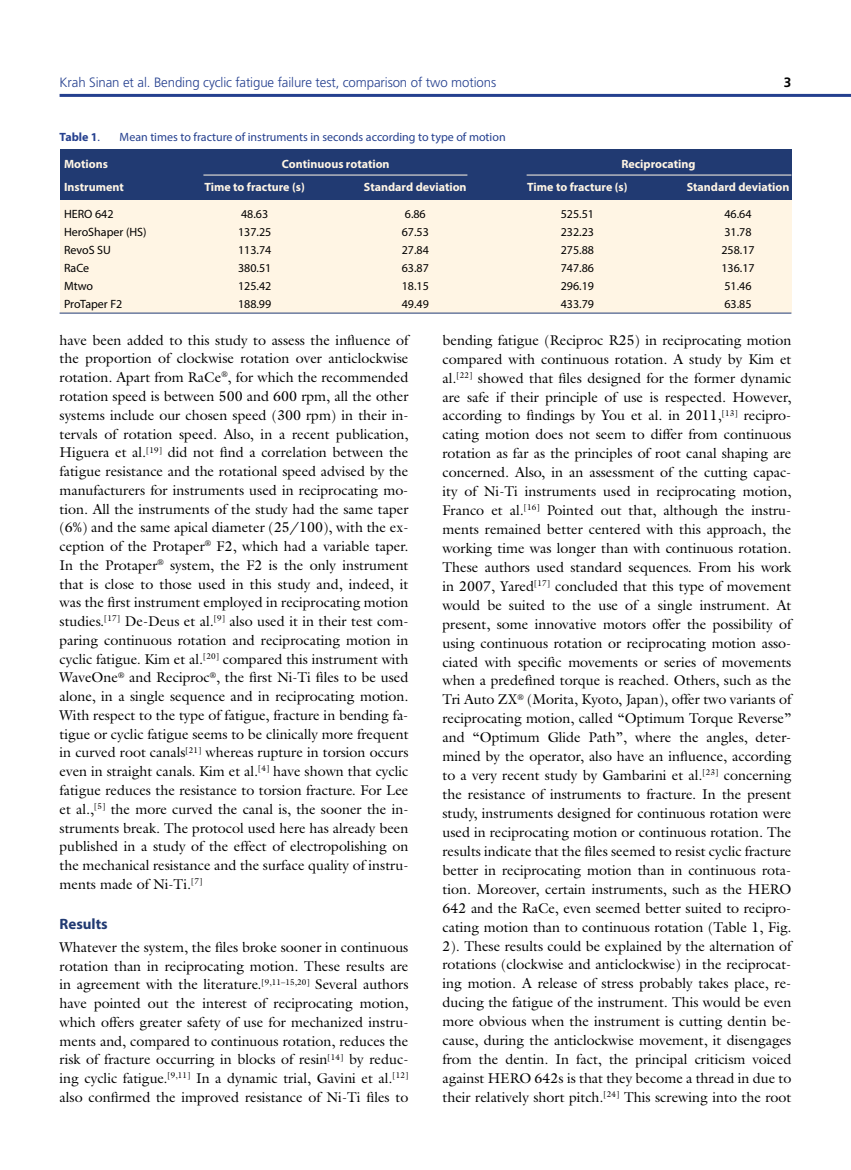
<style>
.page{position:relative;width:851px;height:1170px;background:#fff}
.page>*{position:absolute;margin:0;border:0;box-sizing:border-box;transform-origin:0 0}
.t1{font:700 15px "Myriad Pro";color:#213a72}
.t2{font:14.25px/18.9px "Galliard Normal Tr";color:#000;text-align:justify}
.t3{font:13.5px "Frutiger Light Nr Tr";letter-spacing:-.01em;color:#25408f}
.t4{font:13.5px "Frutiger Bold Tr";color:#000}
.t5{font:12px "Myriad Pro";color:#000}
.t6{font:700 12px "Myriad Pro";color:#fff5e4}
.t7{font:12px "Myriad Pro";color:#25408f}
.t8{font:700 12px "Myriad Pro";color:#25408f}
.s1{font-weight:400}
</style>
<div class="page">
<hr style="left:60px;top:94px;width:790px;height:3px;background:#25408f">
<div style="left:60px;top:149px;width:731px;height:164px;background:#fff5e4"></div>
<hr style="left:60px;top:313px;width:731px;height:1px;background:#213a72">
<div style="left:60px;top:149px;width:731px;height:51px;background:#213a72"></div>
<hr style="left:203px;top:175px;width:264px;height:1px;background:#fff5e4">
<hr style="left:526px;top:175px;width:265px;height:1px;background:#fff5e4">
<p class="t3" style="left:60px;top:74px;width:438px">Krah Sinan et al. Bending cyclic fatigue failure test, comparison of two motions</p>
<p class="t4" style="left:783px;top:74px;width:9px">3</p>
<p class="t8" style="left:60px;top:129px;width:42px">Table 1<span class="s1">.</span></p>
<p class="t7" style="left:120px;top:129px;width:387px">Mean times to fracture of instruments in seconds according to type of motion</p>
<p class="t6" style="left:64px;top:156px;width:45px">Motions</p>
<p class="t6" style="left:282px;top:156px;width:109px">Continuous rotation</p>
<p class="t6" style="left:621px;top:156px;width:76px">Reciprocating</p>
<p class="t6" style="left:64px;top:179px;width:61px">Instrument</p>
<p class="t6" style="left:204px;top:179px;width:102px">Time to fracture (s)</p>
<p class="t6" style="left:364px;top:179px;width:104px">Standard deviation</p>
<p class="t6" style="left:527px;top:179px;width:102px">Time to fracture (s)</p>
<p class="t6" style="left:686px;top:179px;width:104px">Standard deviation</p>
<p class="t5" style="left:64px;top:206px;width:51px">HERO 642</p>
<p class="t5" style="left:241px;top:206px;width:29px">48.63</p>
<p class="t5" style="left:405px;top:206px;width:22px">6.86</p>
<p class="t5" style="left:560px;top:206px;width:35px">525.51</p>
<p class="t5" style="left:724px;top:206px;width:29px">46.64</p>
<p class="t5" style="left:64px;top:224px;width:84px">HeroShaper (HS)</p>
<p class="t5" style="left:238px;top:224px;width:35px">137.25</p>
<p class="t5" style="left:401px;top:224px;width:29px">67.53</p>
<p class="t5" style="left:560px;top:224px;width:35px">232.23</p>
<p class="t5" style="left:724px;top:224px;width:29px">31.78</p>
<p class="t5" style="left:64px;top:242px;width:48px">RevoS SU</p>
<p class="t5" style="left:238px;top:242px;width:35px">113.74</p>
<p class="t5" style="left:401px;top:242px;width:29px">27.84</p>
<p class="t5" style="left:560px;top:242px;width:35px">275.88</p>
<p class="t5" style="left:721px;top:242px;width:35px">258.17</p>
<p class="t5" style="left:64px;top:260px;width:27px">RaCe</p>
<p class="t5" style="left:238px;top:260px;width:35px">380.51</p>
<p class="t5" style="left:401px;top:260px;width:29px">63.87</p>
<p class="t5" style="left:560px;top:260px;width:35px">747.86</p>
<p class="t5" style="left:721px;top:260px;width:35px">136.17</p>
<p class="t5" style="left:64px;top:278px;width:31px">Mtwo</p>
<p class="t5" style="left:238px;top:278px;width:35px">125.42</p>
<p class="t5" style="left:401px;top:278px;width:29px">18.15</p>
<p class="t5" style="left:560px;top:278px;width:35px">296.19</p>
<p class="t5" style="left:724px;top:278px;width:29px">51.46</p>
<p class="t5" style="left:64px;top:296px;width:60px">ProTaper F2</p>
<p class="t5" style="left:238px;top:296px;width:35px">188.99</p>
<p class="t5" style="left:401px;top:296px;width:29px">49.49</p>
<p class="t5" style="left:560px;top:296px;width:35px">433.79</p>
<p class="t5" style="left:724px;top:296px;width:29px">63.85</p>
<p class="t2" style="left:60px;top:330px;width:350px">have been added to this study to assess the influence of the proportion of clockwise rotation over anticlockwise rotation. Apart from RaCe<sup>®</sup>, for which the recommended rotation speed is between 500 and 600 rpm, all the other systems include our chosen speed (300 rpm) in their in&shy;tervals of rotation speed. Also, in a recent publication, Higuera et al.<sup>[19]</sup> did not find a correlation between the fatigue resistance and the rotational speed advised by the manufacturers for instruments used in reciprocating mo&shy;tion. All the instruments of the study had the same taper (6%) and the same apical diameter (25/100), with the ex&shy;ception of the Protaper<sup>®</sup> F2, which had a variable taper.<br>In the Protaper<sup>®</sup> system, the F2 is the only instrument that is close to those used in this study and, indeed, it was the first instrument employed in reciprocating motion studies.<sup>[17]</sup> De-Deus et al.<sup>[9]</sup> also used it in their test com&shy;paring continuous rotation and reciprocating motion in cyclic fatigue. Kim et al.<sup>[20]</sup> compared this instrument with WaveOne<sup>®</sup> and Reciproc<sup>®</sup>, the first Ni-Ti files to be used alone, in a single sequence and in reciprocating motion.<br>With respect to the type of fatigue, fracture in bending fa&shy;tigue or cyclic fatigue seems to be clinically more frequent in curved root canals<sup>[21]</sup> whereas rupture in torsion occurs even in straight canals. Kim et al.<sup>[4]</sup> have shown that cyclic fatigue reduces the resistance to torsion fracture. For Lee et al.,<sup>[5]</sup> the more curved the canal is, the sooner the in&shy;struments break. The protocol used here has already been published in a study of the effect of electropolishing on the mechanical resistance and the surface quality of instru&shy;ments made of Ni-Ti.<sup>[7]</sup></p>
<p class="t1" style="left:60px;top:913px;width:50px">Results</p>
<p class="t2" style="left:60px;top:937px;width:350px">Whatever the system, the files broke sooner in continuous rotation than in reciprocating motion. These results are in agreement with the literature.<sup>[9,11–15,20]</sup> Several authors have pointed out the interest of reciprocating motion, which offers greater safety of use for mechanized instru&shy;ments and, compared to continuous rotation, reduces the risk of fracture occurring in blocks of resin<sup>[14]</sup> by reduc&shy;ing cyclic fatigue.<sup>[9,11]</sup> In a dynamic trial, Gavini et al.<sup>[12] </sup>also confirmed the improved resistance of Ni-Ti files to</p>
<p class="t2" style="left:442px;top:330px;width:350px">bending fatigue (Reciproc R25) in reciprocating motion compared with continuous rotation. A study by Kim et al.<sup>[22]</sup> showed that files designed for the former dynamic are safe if their principle of use is respected. However, according to findings by You et al. in 2011,<sup>[13]</sup> recipro&shy;cating motion does not seem to differ from continuous rotation as far as the principles of root canal shaping are concerned. Also, in an assessment of the cutting capac&shy;ity of Ni-Ti instruments used in reciprocating motion, Franco et al.<sup>[16]</sup> Pointed out that, although the instru&shy;ments remained better centered with this approach, the working time was longer than with continuous rotation.<br>These authors used standard sequences. From his work in 2007, Yared<sup>[17]</sup> concluded that this type of movement would be suited to the use of a single instrument. At present, some innovative motors offer the possibility of using continuous rotation or reciprocating motion asso&shy;ciated with specific movements or series of movements when a predefined torque is reached. Others, such as the Tri Auto ZX<sup>®</sup> (Morita, Kyoto, Japan), offer two variants of reciprocating motion, called “Optimum Torque Reverse” and “Optimum Glide Path”, where the angles, deter&shy;mined by the operator, also have an influence, according to a very recent study by Gambarini et al.<sup>[23]</sup> concerning the resistance of instruments to fracture. In the present study, instruments designed for continuous rotation were used in reciprocating motion or continuous rotation. The results indicate that the files seemed to resist cyclic fracture better in reciprocating motion than in continuous rota&shy;tion. Moreover, certain instruments, such as the HERO 642 and the RaCe, even seemed better suited to recipro&shy;cating motion than to continuous rotation (Table 1, Fig.<br>2). These results could be explained by the alternation of rotations (clockwise and anticlockwise) in the reciprocat&shy;ing motion. A release of stress probably takes place, re&shy;ducing the fatigue of the instrument. This would be even more obvious when the instrument is cutting dentin be&shy;cause, during the anticlockwise movement, it disengages from the dentin. In fact, the principal criticism voiced against HERO 642s is that they become a thread in due to their relatively short pitch.<sup>[24]</sup> This screwing into the root</p>
</div>
